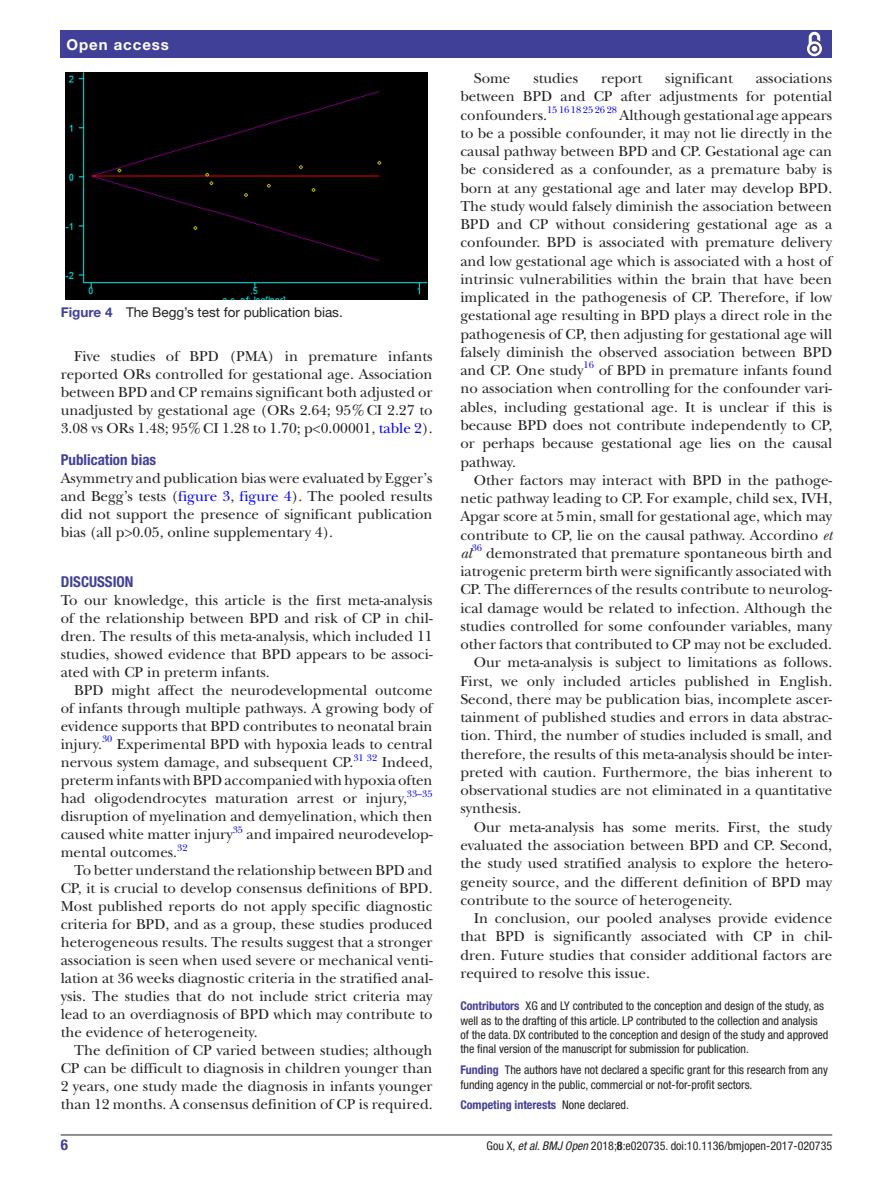
<style>
.page{position:relative;width:893px;height:1191px;background:#fff}
.page>*{position:absolute;margin:0;border:0;box-sizing:border-box;transform-origin:0 0}
.t1{font:15px/18px "New Baskerville";color:#231f20;text-align:justify}
.t2{font:700 condensed 15px "Helvetica Neue LT Std";color:#414099}
.t3{font:700 15px "Helvetica Neue LT Std";letter-spacing:.065em;color:#fff}
.t4{font:13.5px "Helvetica Neue LT Std";color:#231f20}
.t5{font:condensed 12px/14.4px "Helvetica Neue LT Std";color:#231f20}
.t6{font:700 condensed 12px "Helvetica Neue LT Std";color:#414099}
.t7{font:9.9px "New Baskerville";color:#00f}
.s1{font-weight:700;color:#414099}
.s2{color:#00f}
.s3{font-style:italic}
.s4{font-weight:400;color:#231f20}
.s5{font-weight:700}
</style>
<div class="page">
<hr style="left:61px;top:1134px;width:771px;height:1px;background:#231f20">
<div style="left:61px;top:31px;width:771px;height:27px;background:#414099"></div>
<svg style="left:807px;top:31px;width:15px;height:26px"></svg>
<div style="left:66px;top:73px;width:361px;height:226px;background:#000"></div>
<p class="t3" style="left:66px;top:35px;width:104px">Open access</p>
<p class="t4" style="left:61px;top:304px;width:284px"><span class="s1">Figure 4</span> The Begg’s test for publication bias.</p>
<p class="t1" style="left:61px;top:347px;width:373px;text-indent:13px">Five studies of BPD (PMA) in premature infants reported ORs controlled for gestational age. Association between BPD and CP remains significant both adjusted or unadjusted by gestational age (ORs 2.64; 95%CI 2.27 to 3.08 vs ORs 1.48; 95%CI 1.28 to 1.70; p&lt;0.00001, <span class="s2">table 2</span>).</p>
<p class="t2" style="left:61px;top:450px;width:97px">Publication bias</p>
<p class="t1" style="left:61px;top:469px;width:373px">Asymmetry and publication bias were evaluated by Egger’s and Begg’s tests (<span class="s2">figure 3</span>, <span class="s2">figure 4</span>). The pooled results did not support the presence of significant publication bias (all p&gt;0.05, online supplementary 4).</p>
<p class="t2" style="left:61px;top:573px;width:74px">Discussion</p>
<p class="t1" style="left:61px;top:591px;width:373px">To our knowledge, this article is the first meta-analysis of the relationship between BPD and risk of CP in chil&shy;dren. The results of this meta-analysis, which included 11 studies, showed evidence that BPD appears to be associ&shy;ated with CP in preterm infants.</p>
<p class="t1" style="left:61px;top:681px;width:373px;text-indent:13px">BPD might affect the neurodevelopmental outcome of infants through multiple pathways. A growing body of evidence supports that BPD contributes to neonatal brain injury.</p>
<p class="t7" style="left:102px;top:733px;width:12px">30</p>
<p class="t1" style="left:61px;top:735px;width:373px;text-indent:56px">Experimental BPD with hypoxia leads to central nervous system damage, and subsequent CP.</p>
<p class="t7" style="left:353px;top:751px;width:25px">31 32</p>
<p class="t1" style="left:61px;top:753px;width:373px;text-indent:321px">Indeed, preterm infants with BPD accompanied with hypoxia often had oligodendrocytes maturation arrest or injury,</p>
<p class="t7" style="left:407px;top:787px;width:27px">33–35</p>
<p class="t1" style="left:61px;top:807px;width:373px">disruption of myelination and demyelination, which then caused white matter injury</p>
<p class="t7" style="left:233px;top:823px;width:12px">35</p>
<p class="t1" style="left:247px;top:825px;width:188px">and impaired neurodevelop-</p>
<p class="t1" style="left:61px;top:843px;width:118px">mental outcomes.</p>
<p class="t7" style="left:177px;top:841px;width:12px">32</p>
<p class="t1" style="left:61px;top:861px;width:373px;text-indent:14px">To better understand the relationship between BPD and CP, it is crucial to develop consensus definitions of BPD.<br>Most published reports do not apply specific diagnostic criteria for BPD, and as a group, these studies produced heterogeneous results. The results suggest that a stronger association is seen when used severe or mechanical venti&shy;lation at 36 weeks diagnostic criteria in the stratified anal&shy;ysis. The studies that do not include strict criteria may lead to an overdiagnosis of BPD which may contribute to the evidence of heterogeneity.</p>
<p class="t1" style="left:61px;top:1041px;width:373px;text-indent:14px">The definition of CP varied between studies; although CP can be difficult to diagnosis in children younger than 2 years, one study made the diagnosis in infants younger than 12 months. A consensus definition of CP is required.</p>
<p class="t1" style="left:474px;top:69px;width:38px">Some</p>
<p class="t1" style="left:533px;top:69px;width:46px">studies</p>
<p class="t1" style="left:601px;top:69px;width:43px">report</p>
<p class="t1" style="left:665px;top:69px;width:69px">significant</p>
<p class="t1" style="left:460px;top:69px;width:373px;text-indent:295px">associations between BPD and CP after adjustments for potential confounders.<sup>15</sup> <sup>16</sup> <sup>18</sup> <sup>25</sup> <sup>26</sup> <sup>28</sup> Although gestational age appears to be a possible confounder, it may not lie directly in the causal pathway between BPD and CP. Gestational age can be considered as a confounder, as a premature baby is born at any gestational age and later may develop BPD.<br>The study would falsely diminish the association between BPD and CP without considering gestational age as a confounder. BPD is associated with premature delivery and low gestational age which is associated with a host of intrinsic vulnerabilities within the brain that have been implicated in the pathogenesis of CP. Therefore, if low gestational age resulting in BPD plays a direct role in the pathogenesis of CP, then adjusting for gestational age will falsely diminish the observed association between BPD and CP. One study</p>
<p class="t7" style="left:584px;top:359px;width:12px">16</p>
<p class="t1" style="left:460px;top:361px;width:373px;text-indent:138px">of BPD in premature infants found no association when controlling for the confounder vari&shy;ables, including gestational age. It is unclear if this is because BPD does not contribute independently to CP, or perhaps because gestational age lies on the causal pathway.</p>
<p class="t1" style="left:460px;top:471px;width:373px;text-indent:14px">Other factors may interact with BPD in the pathoge&shy;netic pathway leading to CP. For example, child sex, IVH, Apgar score at 5min, small for gestational age, which may contribute to CP, lie on the causal pathway. Accordino <span class="s3">et al</span></p>
<p class="t7" style="left:472px;top:542px;width:12px">36</p>
<p class="t1" style="left:486px;top:544px;width:348px">demonstrated that premature spontaneous birth and</p>
<p class="t1" style="left:460px;top:562px;width:373px">iatrogenic preterm birth were significantly associated with</p>
<p class="t1" style="left:460px;top:580px;width:373px">CP. The differernces of the results contribute to neurolog-</p>
<p class="t1" style="left:460px;top:599px;width:373px">ical damage would be related to infection. Although the</p>
<p class="t1" style="left:460px;top:617px;width:373px">studies controlled for some confounder variables, many</p>
<p class="t1" style="left:460px;top:635px;width:373px">other factors that contributed to CP may not be excluded.</p>
<p class="t1" style="left:474px;top:653px;width:360px">Our meta-analysis is subject to limitations as follows.</p>
<p class="t1" style="left:460px;top:672px;width:373px">First, we only included articles published in English.</p>
<p class="t1" style="left:460px;top:690px;width:373px">Second, there may be publication bias, incomplete ascer-</p>
<p class="t1" style="left:460px;top:708px;width:373px">tainment of published studies and errors in data abstrac-</p>
<p class="t1" style="left:460px;top:726px;width:373px">tion. Third, the number of studies included is small, and</p>
<p class="t1" style="left:460px;top:745px;width:373px">therefore, the results of this meta-analysis should be inter-</p>
<p class="t1" style="left:460px;top:763px;width:373px">preted with caution. Furthermore, the bias inherent to</p>
<p class="t1" style="left:460px;top:781px;width:373px">observational studies are not eliminated in a quantitative</p>
<p class="t1" style="left:460px;top:799px;width:62px">synthesis.</p>
<p class="t1" style="left:474px;top:818px;width:360px">Our meta-analysis has some merits. First, the study</p>
<p class="t1" style="left:460px;top:836px;width:373px">evaluated the association between BPD and CP. Second,</p>
<p class="t1" style="left:460px;top:854px;width:373px">the study used stratified analysis to explore the hetero-</p>
<p class="t1" style="left:460px;top:872px;width:373px">geneity source, and the different definition of BPD may</p>
<p class="t1" style="left:460px;top:891px;width:273px">contribute to the source of heterogeneity.</p>
<p class="t1" style="left:474px;top:909px;width:360px">In conclusion, our pooled analyses provide evidence</p>
<p class="t1" style="left:460px;top:927px;width:373px">that BPD is significantly associated with CP in chil-</p>
<p class="t1" style="left:460px;top:945px;width:373px">dren. Future studies that consider additional factors are</p>
<p class="t1" style="left:460px;top:964px;width:191px">required to resolve this issue.</p>
<p class="t5" style="left:460px;top:998px;width:370px"><span class="s1">Contributors</span> XG and LY contributed to the conception and design of the study, as well as to the drafting of this article. LP contributed to the collection and analysis of the data. DX contributed to the conception and design of the study and approved the final version of the manuscript for submission for publication.</p>
<p class="t5" style="left:460px;top:1062px;width:369px"><span class="s1">Funding</span> The authors have not declared a specific grant for this research from any funding agency in the public, commercial or not-for-profit sectors.</p>
<p class="t6" style="left:460px;top:1097px;width:170px">Competing interests <span class="s4">None declared.</span></p>
<p class="t2" style="left:61px;top:1135px;width:9px">6</p>
<p class="t5" style="left:487px;top:1138px;width:347px">Gou X, <span class="s3">et al</span>. <span class="s3">BMJ Open</span> 2018;<span class="s5">8</span>:e020735. doi:10.1136/bmjopen-2017-020735</p>
</div>
